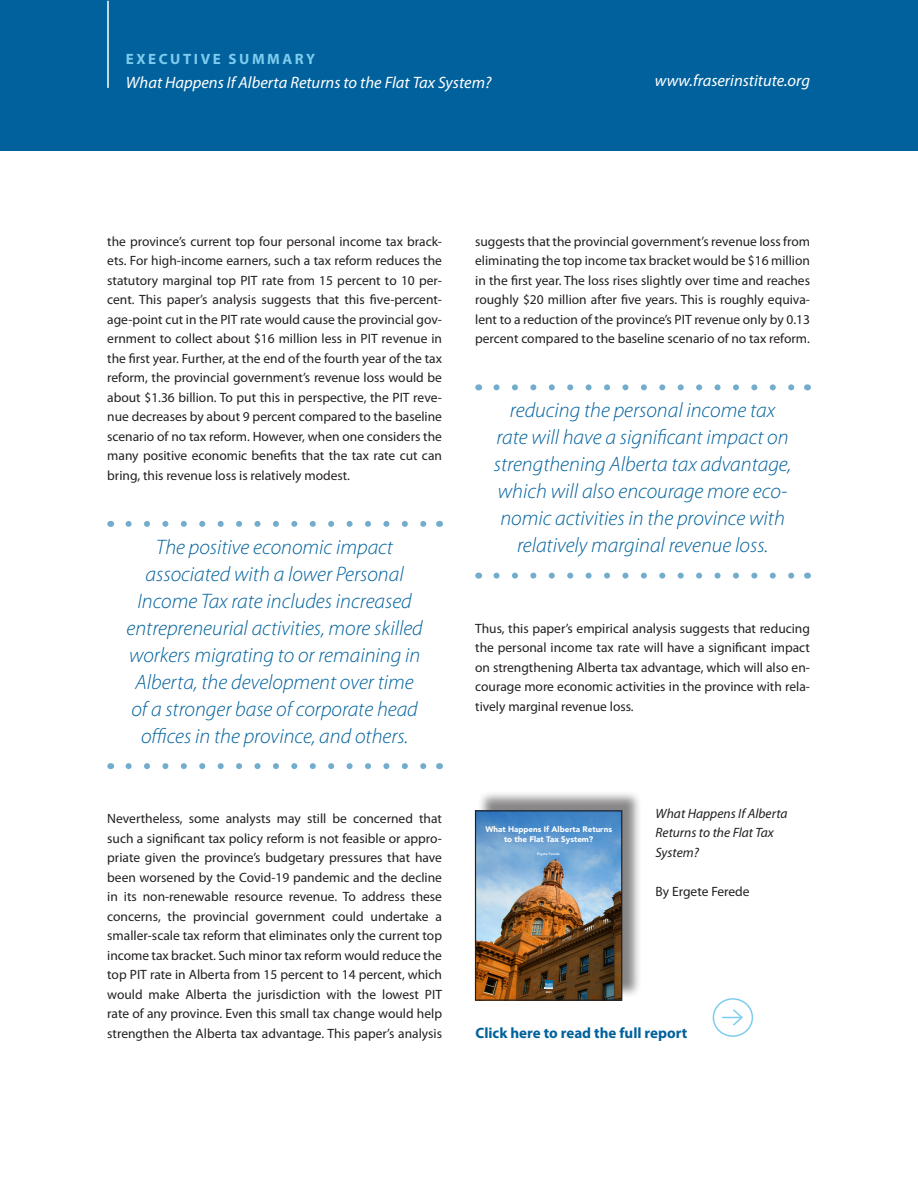
<style>
.page{position:relative;width:918px;height:1188px;background:#fff}
.page>*{position:absolute;margin:0;border:0;box-sizing:border-box;transform-origin:0 0}
.Pull_quote{font:italic 300 21px/27px "Myriad Pro";color:#00619c;text-align:center}
.Diagram_caption___Re{font:italic 16.5px "Myriad Pro";color:#fff}
.t1{font:700 15px "Myriad Pro";color:#00619c}
.t2{font:700 15px "Myriad Pro";letter-spacing:.17em;color:#7dccef}
.Body_copy{font:13.5px/19.5px "Myriad Pro";color:#231f20;text-align:justify}
.Diagram_caption___Re-2{font:italic 13.5px/19.5px "Myriad Pro";color:#231f20}
.Diagram_caption___Re-3{font:13.5px "Myriad Pro";color:#231f20}
.t3{font:900 8.1px/9.6px "Avenir LT Std";color:#fff;text-align:center}
.t4{font:800 3.3px "Avenir LT Std";color:#fff}
.t5{font:800 2.7px "Avenir LT Std";color:#fff}
</style>
<div class="page">
<svg style="left:129px;top:521px;width:298px;height:6px"></svg>
<svg style="left:129px;top:763px;width:298px;height:6px"></svg>
<div style="left:0;top:0;width:918px;height:150px;background:#00619c"></div>
<hr style="left:107px;top:1px;width:2px;height:87px;background:#fff">
<div style="left:713px;top:998px;width:40px;height:39px;border:2px solid #7dccef;border-radius:50%"></div>
<svg style="left:722px;top:1009px;width:21px;height:17px"></svg>
<div style="left:477px;top:790px;width:165px;height:208px;background:#231f20;opacity:.54"></div>
<img style="left:477px;top:812px;width:143px;height:187px">
<svg style="left:545px;top:980px;width:8px;height:8px"></svg>
<div style="left:475px;top:810px;width:147px;height:191px;border:1px solid #231f20"></div>
<svg style="left:496px;top:384px;width:299px;height:6px"></svg>
<svg style="left:496px;top:573px;width:299px;height:6px"></svg>
<p class="t2" style="left:126px;top:49px;width:191px">EXECUTIVE SUMMARY</p>
<p class="Diagram_caption___Re" style="left:126px;top:73px;width:367px">What Happens If Alberta Returns to the Flat Tax System?</p>
<p class="Diagram_caption___Re" style="left:655px;top:71px;width:157px">www.fraserinstitute.org</p>
<p class="Body_copy" style="left:107px;top:231px;width:336px">the province’s current top four personal income tax brack&shy;ets. For high-income earners, such a tax reform reduces the statutory marginal top PIT rate from 15 percent to 10 per&shy;cent. This paper’s analysis suggests that this five-percent&shy;age-point cut in the PIT rate would cause the provincial gov&shy;ernment to collect about $16 million less in PIT revenue in the first year. Further, at the end of the fourth year of the tax reform, the provincial government’s revenue loss would be about $1.36 billion. To put this in perspective, the PIT reve&shy;nue decreases by about 9 percent compared to the baseline scenario of no tax reform. However, when one considers the many positive economic benefits that the tax rate cut can bring, this revenue loss is relatively modest.</p>
<p class="Pull_quote" style="left:126px;top:534px;width:298px">The positive economic impact associated with a lower Personal Income Tax rate includes increased entrepreneurial activities, more skilled workers migrating to or remaining in Alberta, the development over time of a stronger base of corporate head offices in the province, and others.</p>
<p class="Body_copy" style="left:107px;top:809px;width:336px">Nevertheless, some analysts may still be concerned that such a significant tax policy reform is not feasible or appro&shy;priate given the province’s budgetary pressures that have been worsened by the Covid-19 pandemic and the decline in its non-renewable resource revenue. To address these concerns, the provincial government could undertake a smaller-scale tax reform that eliminates only the current top income tax bracket. Such minor tax reform would reduce the top PIT rate in Alberta from 15 percent to 14 percent, which would make Alberta the jurisdiction with the lowest PIT rate of any province. Even this small tax change would help strengthen the Alberta tax advantage. This paper’s analysis</p>
<p class="Body_copy" style="left:475px;top:231px;width:336px">suggests that the provincial government’s revenue loss from eliminating the top income tax bracket would be $16 million in the first year. The loss rises slightly over time and reaches roughly $20 million after five years. This is roughly equiva&shy;lent to a reduction of the province’s PIT revenue only by 0.13 percent compared to the baseline scenario of no tax reform.</p>
<p class="Pull_quote" style="left:494px;top:397px;width:299px">reducing the personal income tax rate will have a significant impact on strengthening Alberta tax advantage, which will also encourage more eco&shy;nomic activities in the province with relatively marginal revenue loss.</p>
<p class="Body_copy" style="left:475px;top:618px;width:336px">Thus, this paper’s empirical analysis suggests that reducing the personal income tax rate will have a significant impact on strengthening Alberta tax advantage, which will also en&shy;courage more economic activities in the province with rela&shy;tively marginal revenue loss.</p>
<p class="t3" style="left:485px;top:825px;width:128px">What Happens If Alberta Returns to the Flat Tax System?</p>
<p class="t4" style="left:537px;top:852px;width:24px">Ergete Ferede</p>
<p class="t5" style="left:546px;top:991px;width:8px">2021</p>
<p class="Diagram_caption___Re-2" style="left:655px;top:803px;width:134px">What Happens If Alberta<br>Returns to the Flat Tax<br>System?</p>
<p class="Diagram_caption___Re-3" style="left:655px;top:883px;width:96px">By Ergete Ferede</p>
<p class="t1" style="left:475px;top:1023px;width:213px">Click here to read the full report</p>
</div>
